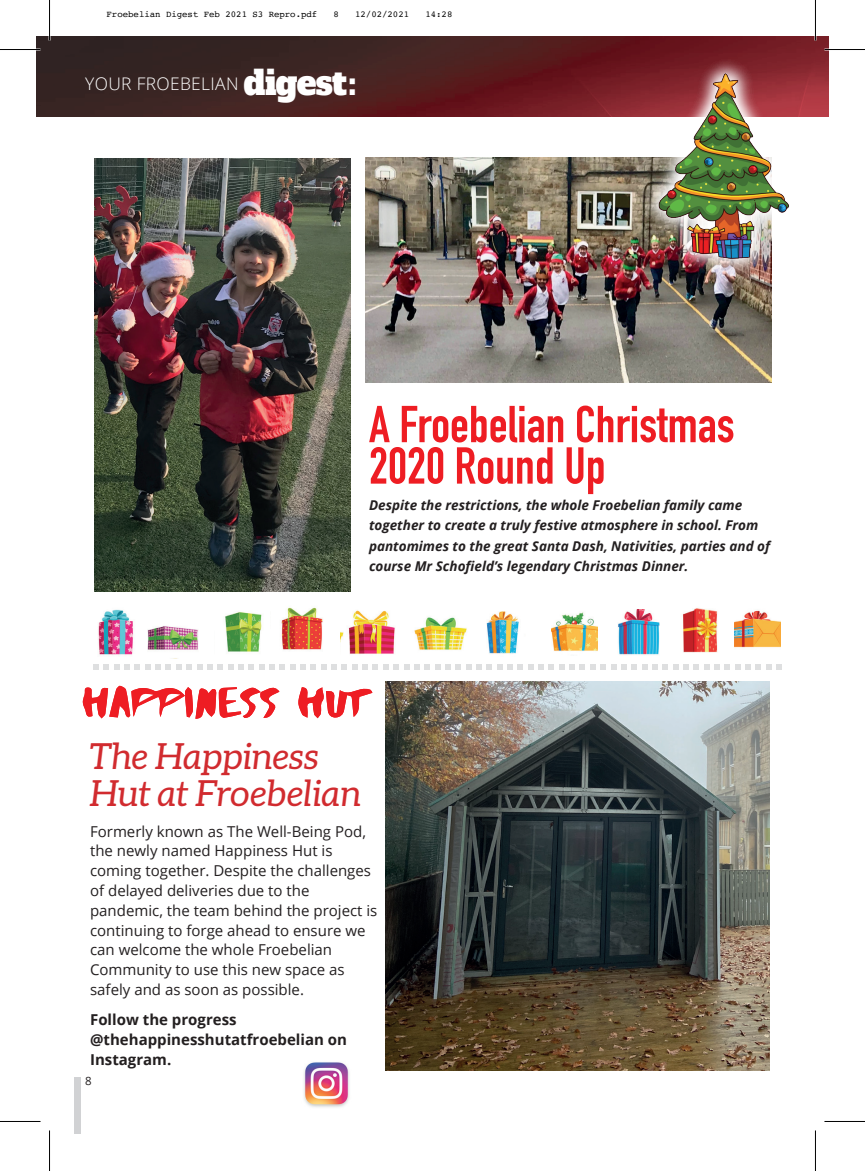
<style>
.page{position:relative;width:865px;height:1171px;background:#fff}
.page>*{position:absolute;margin:0;border:0;box-sizing:border-box;transform-origin:0 0}
.t1{font:700 51px/41.4px "DIN Condensed";color:#ee1d23}
.t2{font:italic 36px/37.5px "Aleo";color:#d12b2f}
.t3{font:33px "Alfa Slab One";letter-spacing:-.02em;color:#fff}
.t4{font:300 17.4px "Open Sans";letter-spacing:.02em;color:#fff}
.t5{font:15px/19.8px "Open Sans";color:#231f20}
.t6{font:700 15px/19.8px "Open Sans";color:#231f20}
.t7{font:italic 700 13.5px/20.4px "Open Sans";color:#231f20}
.t8{font:11.4px "Open Sans";color:#231f20}
.t9{font:9px "Courier";color:#000}
</style>
<div class="page">
<img style="left:37px;top:37px;width:791px;height:79px">
<div style="left:74px;top:1077px;width:7px;height:57px;background:#d1d2d4"></div>
<img style="left:385px;top:682px;width:384px;height:388px">
<img style="left:365px;top:158px;width:405px;height:224px">
<img style="left:95px;top:159px;width:255px;height:432px">
<img style="left:636px;top:50px;width:175px;height:231px">
<img style="left:646px;top:63px;width:153px;height:207px">
<img style="left:98px;top:609px;width:35px;height:46px">
<img style="left:147px;top:626px;width:51px;height:24px">
<img style="left:225px;top:612px;width:37px;height:40px">
<img style="left:414px;top:617px;width:53px;height:33px">
<img style="left:486px;top:612px;width:33px;height:42px">
<img style="left:551px;top:612px;width:46px;height:39px">
<img style="left:618px;top:609px;width:42px;height:46px">
<img style="left:683px;top:608px;width:35px;height:45px">
<img style="left:734px;top:610px;width:46px;height:38px">
<img style="left:281px;top:607px;width:42px;height:43px">
<img style="left:340px;top:610px;width:55px;height:44px">
<svg style="left:83px;top:685px;width:289px;height:34px"></svg>
<svg style="left:93px;top:664px;width:688px;height:5px"></svg>
<img style="left:304px;top:1062px;width:45px;height:45px">
<hr style="left:814px;top:0;width:2px;height:41px;background:#fff">
<hr style="left:0;top:49px;width:40px;height:1px;background:#000">
<hr style="left:824px;top:49px;width:40px;height:1px;background:#000">
<hr style="left:0;top:1121px;width:40px;height:1px;background:#000">
<hr style="left:824px;top:1121px;width:40px;height:1px;background:#000">
<hr style="left:49px;top:0;width:1px;height:41px;background:#000">
<hr style="left:49px;top:1130px;width:1px;height:40px;background:#000">
<hr style="left:815px;top:0;width:1px;height:41px;background:#000">
<hr style="left:815px;top:1130px;width:1px;height:40px;background:#000">
<p class="t9" style="left:106px;top:7px;width:212px">Froebelian Digest Feb 2021 S3 Repro.pdf</p>
<p class="t9" style="left:333px;top:7px;width:7px">8</p>
<p class="t9" style="left:355px;top:7px;width:55px">12/02/2021</p>
<p class="t9" style="left:425px;top:7px;width:28px">14:28</p>
<h3 class="t3" style="left:244px;top:54px;width:114px">digest:</h3>
<p class="t4" style="left:85px;top:71px;width:155px">YOUR FROEBELIAN</p>
<h1 class="t1" style="left:369px;top:403px;width:367px">A Froebelian Christmas<br>2020 Round Up</h1>
<p class="t7" style="left:369px;top:494px;width:402px">Despite the restrictions, the whole Froebelian family came together to create a truly festive atmosphere in school. From pantomimes to the great Santa Dash, Nativities, parties and of course Mr Schofield’s legendary Christmas Dinner.</p>
<h2 class="t2" style="left:90px;top:736px;width:273px">The Happiness<br>Hut at Froebelian</h2>
<p class="t5" style="left:90px;top:820px;width:289px">Formerly known as The Well-Being Pod, the newly named Happiness Hut is coming together. Despite the challenges of delayed deliveries due to the pandemic, the team behind the project is continuing to forge ahead to ensure we can welcome the whole Froebelian Community to use this new space as safely and as soon as possible.</p>
<p class="t6" style="left:90px;top:1009px;width:258px">Follow the progress @thehappinesshutatfroebelian on<br>Instagram.</p>
<p class="t8" style="left:85px;top:1073px;width:8px">8</p>
</div>
